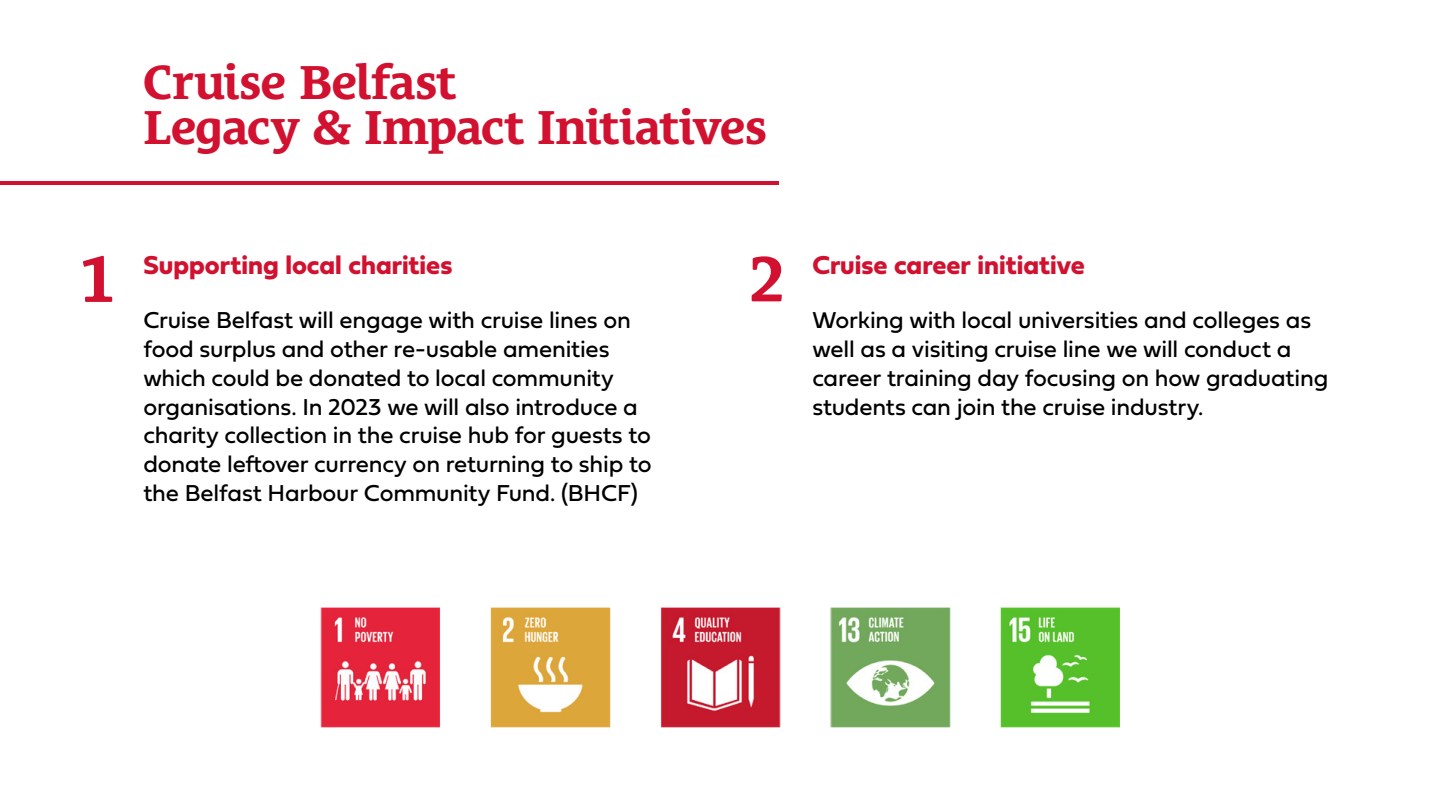
<style>
.page{position:relative;width:1440px;height:810px;background:#fff}
.page>*{position:absolute;margin:0;border:0;box-sizing:border-box;transform-origin:0 0}
.t1{font:700 65.03px "Le Monde Courrier Std";color:#d1112f}
.t2{font:700 48.75px/45.8px "Le Monde Courrier Std";letter-spacing:-.025em;color:#d1112f}
.t3{font:27px "Fieldwork Geo Bold";color:#d1112f}
.t4{font:24px/28.8px "Fieldwork Geo Regular";letter-spacing:-.01em;color:#000}
</style>
<div class="page">
<hr style="left:0;top:181px;width:778px;height:3px;background:#d1112f">
<img style="left:320px;top:607px;width:800px;height:120px">
<h2 class="t2" style="left:143px;top:59px;width:626px">Cruise Belfast<br>Legacy &amp; Impact Initiatives</h2>
<h1 class="t1" style="left:81px;top:241px;width:35px">1</h1>
<p class="t3" style="left:143px;top:244px;width:311px">Supporting local charities</p>
<p class="t4" style="left:143px;top:305px;width:510px">Cruise Belfast will engage with cruise lines on food surplus and other re-usable amenities which could be donated to local community organisations. In 2023 we will also introduce a charity collection in the cruise hub for guests to donate leftover currency on returning to ship to the Belfast Harbour Community Fund. (BHCF)</p>
<h1 class="t1" style="left:750px;top:241px;width:35px">2</h1>
<p class="t3" style="left:812px;top:244px;width:274px">Cruise career initiative</p>
<p class="t4" style="left:812px;top:305px;width:517px">Working with local universities and colleges as well as a visiting cruise line we will conduct a career training day focusing on how graduating students can join the cruise industry.</p>
</div>
